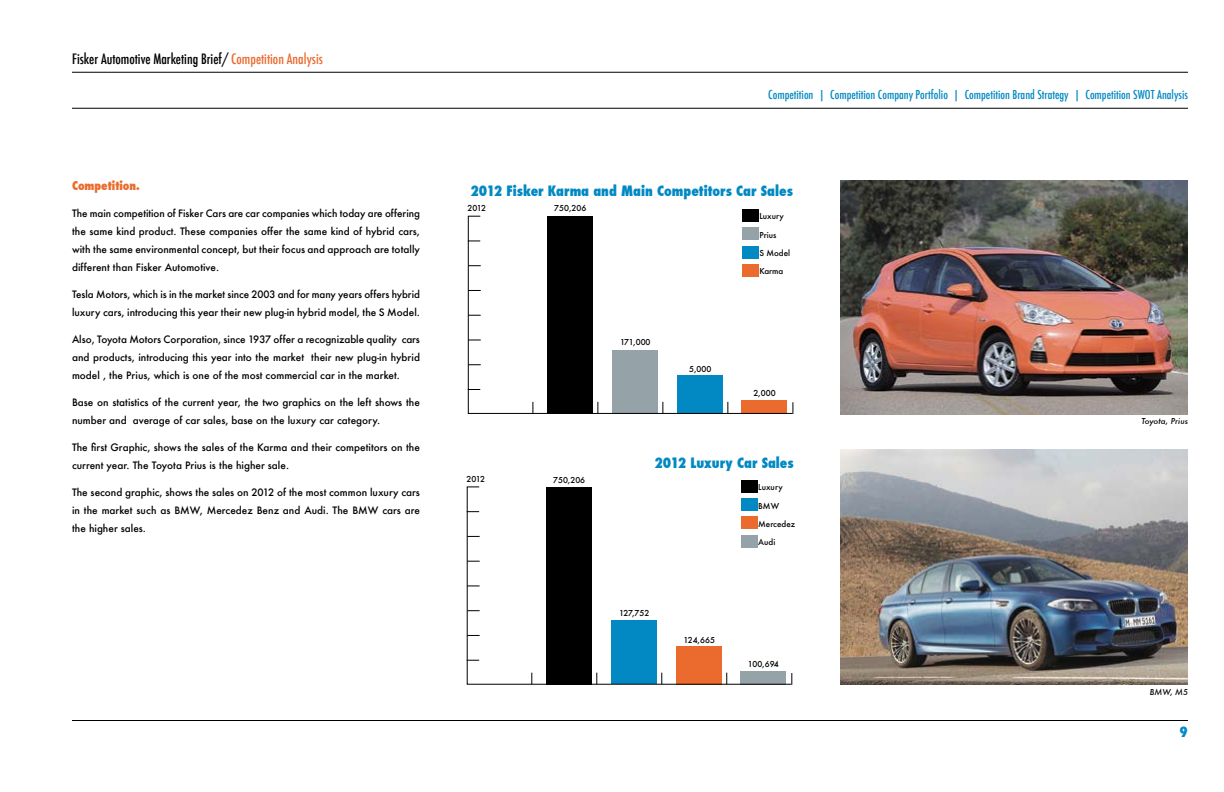
<style>
.page{position:relative;width:1224px;height:792px;background:#fff}
.page>*{position:absolute;margin:0;border:0;box-sizing:border-box;transform-origin:0 0}
.t1{font:800 condensed 14px "Futura";color:#0289c3}
.t2{font:500 condensed 14px "Futura";color:#000}
.t3{font:500 condensed 12px "Futura";color:#0289c3}
.t4{font:800 condensed 12px "Futura";color:#eb6b2e}
.t5{font:500 10px/18px "Futura";color:#000;text-align:justify}
.t6{font:500 8px "Futura";color:#000}
.t7{font:italic 500 8px "Futura";color:#000}
.s1{color:#eb6b2e}
</style>
<div class="page">
<hr style="left:72px;top:72px;width:1116px;height:1px;background:#000">
<hr style="left:72px;top:108px;width:1116px;height:1px;background:#000">
<hr style="left:72px;top:720px;width:1116px;height:1px;background:#000">
<svg style="left:466px;top:486px;width:325px;height:199px"></svg>
<svg style="left:467px;top:660px;width:12px;height:1px"></svg>
<svg style="left:467px;top:610px;width:13px;height:1px"></svg>
<svg style="left:467px;top:635px;width:13px;height:1px"></svg>
<div style="left:741px;top:480px;width:16px;height:12px;background:#000"></div>
<div style="left:741px;top:499px;width:16px;height:12px;background:#0289c3"></div>
<div style="left:741px;top:517px;width:16px;height:12px;background:#eb6b2e"></div>
<div style="left:741px;top:535px;width:16px;height:12px;background:#95a2a8"></div>
<svg style="left:467px;top:585px;width:13px;height:1px"></svg>
<svg style="left:467px;top:536px;width:13px;height:1px"></svg>
<svg style="left:467px;top:561px;width:13px;height:1px"></svg>
<svg style="left:467px;top:511px;width:12px;height:1px"></svg>
<svg style="left:467px;top:486px;width:12px;height:1px"></svg>
<svg style="left:467px;top:215px;width:325px;height:199px"></svg>
<svg style="left:468px;top:389px;width:12px;height:1px"></svg>
<svg style="left:468px;top:339px;width:13px;height:1px"></svg>
<svg style="left:468px;top:364px;width:13px;height:1px"></svg>
<svg style="left:532px;top:402px;width:1px;height:12px"></svg>
<svg style="left:662px;top:402px;width:1px;height:12px"></svg>
<svg style="left:727px;top:402px;width:1px;height:12px"></svg>
<svg style="left:792px;top:402px;width:1px;height:12px"></svg>
<svg style="left:597px;top:402px;width:1px;height:12px"></svg>
<div style="left:742px;top:210px;width:16px;height:12px;background:#000"></div>
<div style="left:742px;top:228px;width:16px;height:12px;background:#95a2a8"></div>
<div style="left:742px;top:246px;width:16px;height:12px;background:#0289c3"></div>
<div style="left:742px;top:264px;width:16px;height:12px;background:#eb6b2e"></div>
<svg style="left:468px;top:315px;width:13px;height:1px"></svg>
<svg style="left:468px;top:265px;width:13px;height:1px"></svg>
<svg style="left:468px;top:290px;width:13px;height:1px"></svg>
<svg style="left:468px;top:240px;width:12px;height:1px"></svg>
<svg style="left:468px;top:216px;width:12px;height:1px"></svg>
<img style="left:840px;top:450px;width:348px;height:234px">
<img style="left:840px;top:180px;width:348px;height:234px">
<svg style="left:791px;top:673px;width:1px;height:12px"></svg>
<h1 class="t2" style="left:72px;top:50px;width:252px">Fisker Automotive Marketing Brief/ <span class="s1">Competition Analysis</span></h1>
<p class="t4" style="left:72px;top:178px;width:69px">Competition.</p>
<p class="t5" style="left:72px;top:205px;width:350px">The main competition of Fisker Cars are car companies which today are offering the same kind product. These companies offer the same kind of hybrid cars, with the same environmental concept, but their focus and approach are totally different than Fisker Automotive.</p>
<p class="t5" style="left:72px;top:286px;width:350px">Tesla Motors, which is in the market since 2003 and for many years offers hybrid luxury cars, introducing this year their new plug-in hybrid model, the S Model.</p>
<p class="t5" style="left:72px;top:331px;width:350px">Also, Toyota Motors Corporation, since 1937 offer a recognizable quality cars and products, introducing this year into the market their new plug-in hybrid model , the Prius, which is one of the most commercial car in the market.</p>
<p class="t5" style="left:72px;top:394px;width:349px">Base on statistics of the current year, the two graphics on the left shows the number and average of car sales, base on the luxury car category.</p>
<p class="t5" style="left:72px;top:439px;width:349px">The first Graphic, shows the sales of the Karma and their competitors on the current year. The Toyota Prius is the higher sale.</p>
<p class="t5" style="left:72px;top:484px;width:350px">The second graphic, shows the sales on 2012 of the most common luxury cars in the market such as BMW, Mercedez Benz and Audi. The BMW cars are the higher sales.</p>
<p class="t3" style="left:768px;top:87px;width:421px">Competition | Competition Company Portfolio | Competition Brand Strategy | Competition SWOT Analysis</p>
<h1 class="t1" style="left:471px;top:181px;width:324px">2012 Fisker Karma and Main Competitors Car Sales</h1>
<p class="t6" style="left:468px;top:202px;width:20px">2012</p>
<p class="t6" style="left:554px;top:202px;width:34px">750,206</p>
<p class="t6" style="left:467px;top:473px;width:20px">2012</p>
<p class="t6" style="left:553px;top:474px;width:34px">750,206</p>
<p class="t6" style="left:759px;top:210px;width:26px">Luxury</p>
<p class="t6" style="left:620px;top:337px;width:32px">171,000</p>
<p class="t6" style="left:689px;top:364px;width:24px">5,000</p>
<p class="t6" style="left:759px;top:229px;width:19px">Prius</p>
<p class="t6" style="left:759px;top:248px;width:32px">S Model</p>
<p class="t6" style="left:759px;top:266px;width:26px">Karma</p>
<p class="t6" style="left:753px;top:388px;width:24px">2,000</p>
<h1 class="t1" style="left:654px;top:453px;width:141px">2012 Luxury Car Sales</h1>
<p class="t6" style="left:758px;top:481px;width:26px">Luxury</p>
<p class="t6" style="left:619px;top:608px;width:32px">127,752</p>
<p class="t6" style="left:758px;top:500px;width:22px">BMW</p>
<p class="t6" style="left:758px;top:518px;width:38px">Mercedez</p>
<p class="t6" style="left:758px;top:536px;width:19px">Audi</p>
<p class="t6" style="left:684px;top:634px;width:33px">124,665</p>
<p class="t6" style="left:748px;top:659px;width:32px">100,694</p>
<p class="t7" style="left:1141px;top:416px;width:48px">Toyota, Prius</p>
<p class="t7" style="left:1150px;top:686px;width:40px">BMW, M5</p>
<h1 class="t1" style="left:1180px;top:722px;width:10px">9</h1>
</div>
